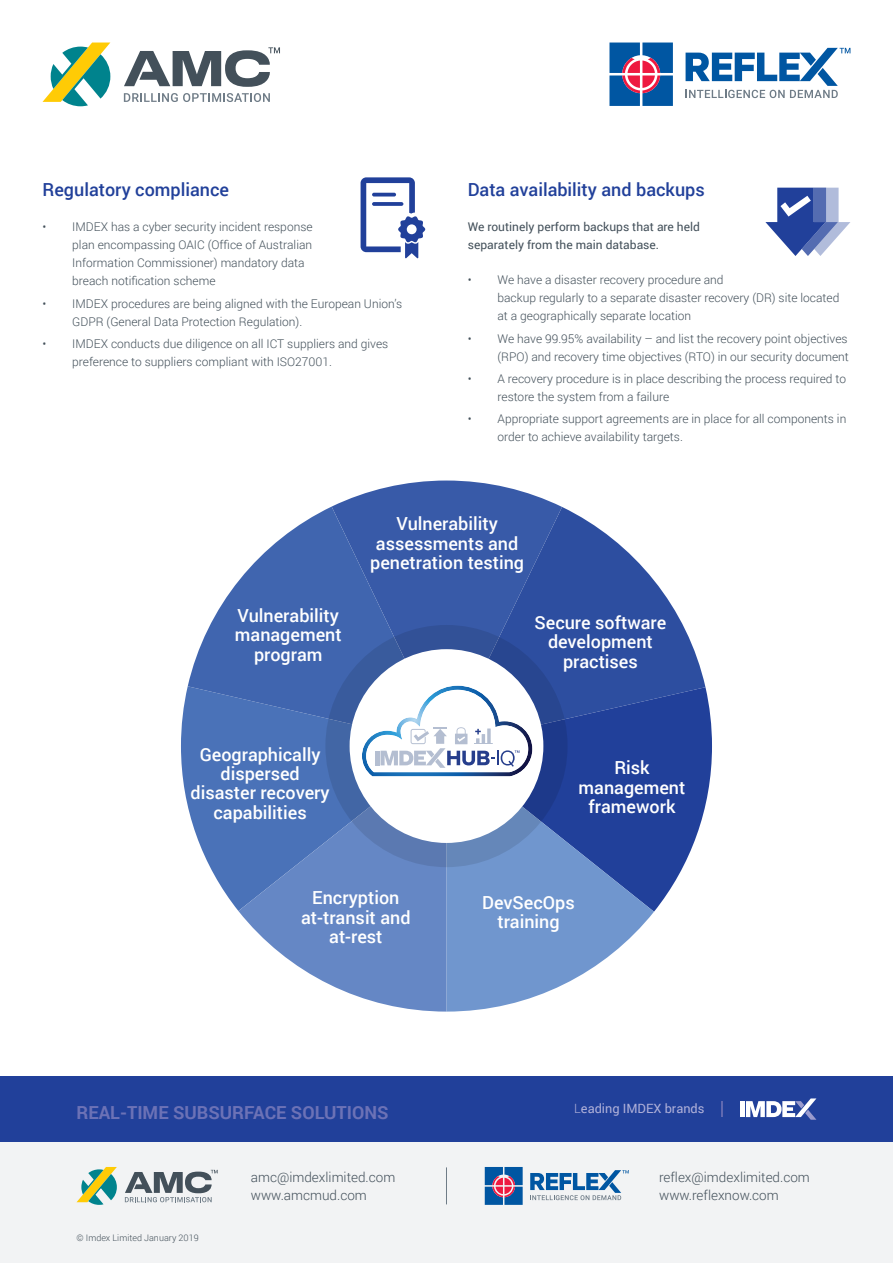
<style>
.page{position:relative;width:893px;height:1263px;background:#fff}
.page>*{position:absolute;margin:0;border:0;box-sizing:border-box;transform-origin:0 0}
.t1{font:500 18px/19.5px "Roboto";color:#fff;text-align:center}
.t2{font:500 18px "Roboto";color:#21409a}
.t3{font:700 18px "Roboto";color:#6c72b6}
.t4{font:300 13.5px/18px "Roboto";color:#43505a}
.t5{font:12.75px "Roboto";color:#b0b1d9}
.t6{font:300 12px/18px "Roboto";color:#43505a}
.t7{font:12px/18px "Roboto";color:#43505a}
.t8{font:300 9px "Roboto";color:#43505a}
.s1{font-weight:300}
</style>
<div class="page">
<svg style="left:685px;top:48px;width:165px;height:50px"></svg>
<svg style="left:609px;top:43px;width:64px;height:63px"></svg>
<div style="left:0;top:1142px;width:893px;height:121px;background:#f2f3f4"></div>
<div style="left:0;top:1076px;width:893px;height:66px;background:#21409a"></div>
<svg style="left:530px;top:1170px;width:99px;height:30px"></svg>
<svg style="left:485px;top:1167px;width:38px;height:38px"></svg>
<svg style="left:77px;top:1167px;width:40px;height:38px"></svg>
<svg style="left:125px;top:1170px;width:93px;height:32px"></svg>
<hr style="left:446px;top:1167px;width:1px;height:37px;background:#6f7c87">
<svg style="left:721px;top:1101px;width:2px;height:16px"></svg>
<hr style="left:740px;top:1101px;width:4px;height:16px;background:#fff">
<svg style="left:746px;top:1098px;width:70px;height:22px"></svg>
<svg style="left:124px;top:93px;width:146px;height:9px"></svg>
<svg style="left:43px;top:43px;width:67px;height:63px"></svg>
<svg style="left:124px;top:47px;width:156px;height:40px"></svg>
<svg style="left:765px;top:188px;width:85px;height:68px"></svg>
<svg style="left:332px;top:480px;width:230px;height:27px;fill:#385aa8"></svg>
<svg style="left:181px;top:686px;width:57px;height:225px;fill:#4a72b8"></svg>
<svg style="left:188px;top:507px;width:258px;height:239px;fill:#4065af"></svg>
<svg style="left:446px;top:507px;width:259px;height:180px;fill:#2d4ea0"></svg>
<svg style="left:553px;top:687px;width:159px;height:225px;fill:#21409a"></svg>
<svg style="left:446px;top:746px;width:208px;height:265px;fill:#7096ce"></svg>
<svg style="left:238px;top:746px;width:208px;height:265px;fill:#6587c5"></svg>
<svg style="left:325px;top:625px;width:243px;height:242px"></svg>
<div style="left:350px;top:649px;width:193px;height:194px;background:#fff;border-radius:50%"></div>
<svg style="left:362px;top:686px;width:170px;height:90px"></svg>
<svg style="left:361px;top:177px;width:64px;height:81px"></svg>
<h1 class="t2" style="left:43px;top:182px;width:188px">Regulatory compliance</h1>
<p class="t6" style="left:72px;top:219px;width:242px;text-indent:-30px">• IMDEX has a cyber security incident response plan encompassing OAIC (Office of Australian Information Commissioner) mandatory data breach notification scheme</p>
<p class="t6" style="left:72px;top:295px;width:332px;text-indent:-30px">• IMDEX procedures are being aligned with the European Union’s<br>GDPR (General Data Protection Regulation).</p>
<p class="t6" style="left:72px;top:335px;width:318px;text-indent:-30px">• IMDEX conducts due diligence on all ICT suppliers and gives preference to suppliers compliant with ISO27001.</p>
<h1 class="t2" style="left:468px;top:182px;width:238px">Data availability and backups</h1>
<p class="t7" style="left:468px;top:218px;width:234px">We routinely perform backups that are held separately from the main database.</p>
<p class="t6" style="left:497px;top:272px;width:343px;text-indent:-30px">• We have a disaster recovery procedure and<br>backup regularly to a separate disaster recovery (DR) site located at a geographically separate location</p>
<p class="t6" style="left:468px;top:330px;width:383px;text-align:right">• We have 99.95% availability – and list the recovery point objectives (RPO) and recovery time objectives (RTO) in our security document</p>
<p class="t6" style="left:497px;top:370px;width:350px;text-indent:-30px">• A recovery procedure is in place describing the process required to restore the system from a failure</p>
<p class="t6" style="left:497px;top:411px;width:350px;text-indent:-30px">• Appropriate support agreements are in place for all components in order to achieve availability targets.</p>
<h1 class="t1" style="left:370px;top:515px;width:155px">Vulnerability assessments and penetration testing</h1>
<h1 class="t1" style="left:235px;top:607px;width:108px">Vulnerability management program</h1>
<h1 class="t1" style="left:534px;top:614px;width:133px">Secure software development practises</h1>
<h1 class="t1" style="left:191px;top:746px;width:141px">Geographically dispersed disaster recovery capabilities</h1>
<h1 class="t1" style="left:579px;top:759px;width:108px">Risk management framework</h1>
<h1 class="t1" style="left:301px;top:889px;width:111px">Encryption at-transit and at-rest</h1>
<h1 class="t1" style="left:482px;top:894px;width:94px">DevSecOps training</h1>
<h1 class="t3" style="left:77px;top:1102px;width:314px">REAL-TIME SUBSURFACE SOLUTIONS</h1>
<p class="t5" style="left:574px;top:1103px;width:132px"><span class="s1">L</span>eading IMDEX brands</p>
<p class="t8" style="left:77px;top:1234px;width:124px">© Imdex Limited January 2019</p>
<p class="t4" style="left:251px;top:1169px;width:146px">amc@imdexlimited.com www.amcmud.com</p>
<p class="t4" style="left:659px;top:1169px;width:152px">reflex@imdexlimited.com www.reflexnow.com</p>
</div>
